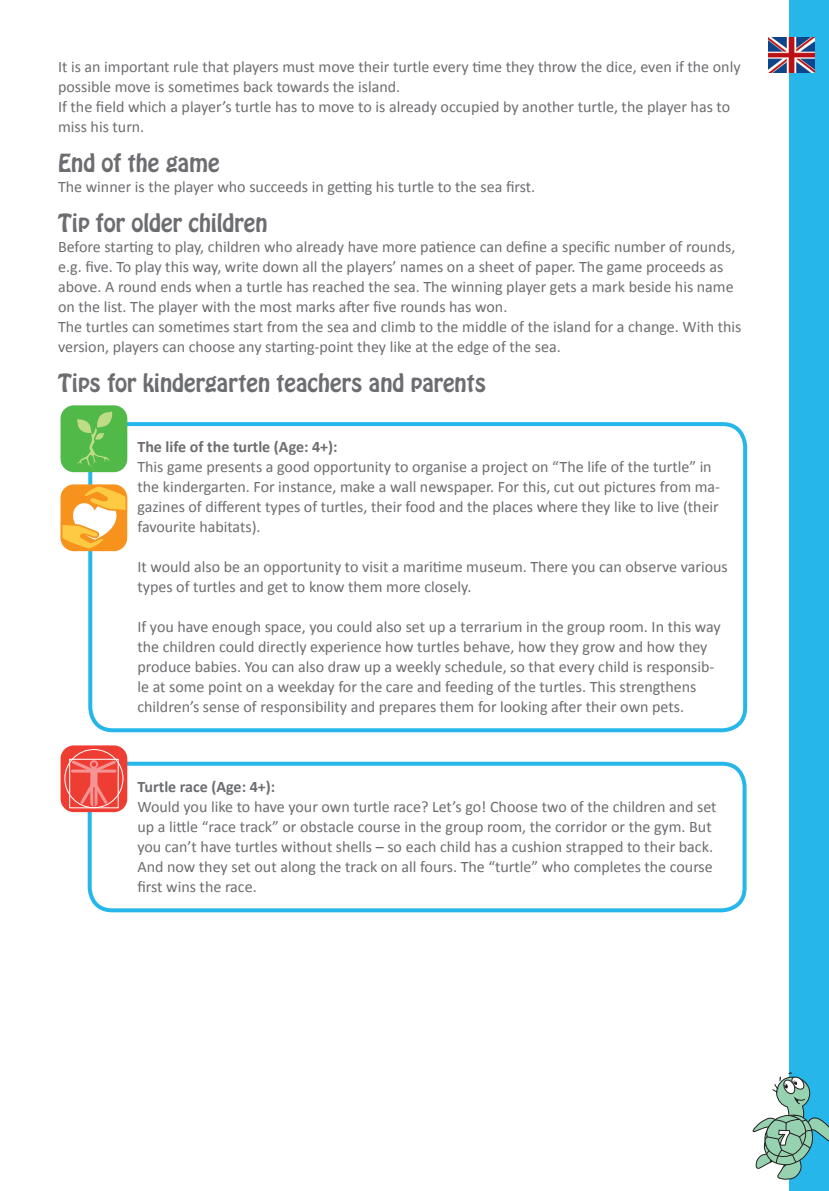
<style>
.page{position:relative;width:829px;height:1191px;background:#fff}
.page>*{position:absolute;margin:0;border:0;box-sizing:border-box;transform-origin:0 0}
.t1{font:700 24px "Berlin Sans FB Demi";color:#fff}
.t2{font:22px "Hobo Std";color:#6c6d70}
.t3{font:16px/20px "Calibri";color:#6c6d70}
.t4{font:700 16px "Calibri";color:#6c6d70}
</style>
<div class="page">
<div style="left:789px;top:0;width:40px;height:1191px;background:#26b6ea"></div>
<svg style="left:752px;top:1072px;width:77px;height:108px"></svg>
<img style="left:768px;top:38px;width:47px;height:34px">
<div style="left:88px;top:422px;width:659px;height:310px;border:4px solid #26b6ea;border-radius:23px"></div>
<div style="left:88px;top:761px;width:659px;height:151px;border:4px solid #26b6ea;border-radius:23px"></div>
<div style="left:61px;top:405px;width:66px;height:67px;background:#51b948;border-radius:13px"></div>
<svg style="left:77px;top:411px;width:36px;height:56px"></svg>
<svg style="left:61px;top:484px;width:66px;height:67px"></svg>
<svg style="left:61px;top:745px;width:66px;height:67px;background:#f06059"></svg>
<p class="t3" style="left:58px;top:57px;width:684px">It is an important rule that players must move their turtle every time they throw the dice, even if the only possible move is sometimes back towards the island.</p>
<p class="t3" style="left:58px;top:97px;width:674px">If the field which a player’s turtle has to move to is already occupied by another turtle, the player has to miss his turn.</p>
<p class="t2" style="left:58px;top:148px;width:163px">End of the game</p>
<p class="t3" style="left:58px;top:177px;width:479px">The winner is the player who succeeds in getting his turtle to the sea first.</p>
<p class="t2" style="left:58px;top:208px;width:211px">Tip for older children</p>
<p class="t3" style="left:58px;top:237px;width:679px">Before starting to play, children who already have more patience can define a specific number of rounds, e.g. five. To play this way, write down all the players’ names on a sheet of paper. The game proceeds as above. A round ends when a turtle has reached the sea. The winning player gets a mark beside his name on the list. The player with the most marks after five rounds has won.</p>
<p class="t3" style="left:58px;top:317px;width:685px">The turtles can sometimes start from the sea and climb to the middle of the island for a change. With this version, players can choose any starting-point they like at the edge of the sea.</p>
<p class="t2" style="left:58px;top:368px;width:430px">Tips for kindergarten teachers and parents</p>
<p class="t4" style="left:137px;top:436px;width:202px">The life of the turtle (Age: 4+):</p>
<p class="t3" style="left:137px;top:457px;width:584px">This game presents a good opportunity to organise a project on “The life of the turtle” in the kindergarten. For instance, make a wall newspaper. For this, cut out pictures from ma&shy;gazines of different types of turtles, their food and the places where they like to live (their favourite habitats).</p>
<p class="t3" style="left:137px;top:557px;width:592px">It would also be an opportunity to visit a maritime museum. There you can observe various types of turtles and get to know them more closely.</p>
<p class="t3" style="left:137px;top:617px;width:585px">If you have enough space, you could also set up a terrarium in the group room. In this way the children could directly experience how turtles behave, how they grow and how they produce babies. You can also draw up a weekly schedule, so that every child is responsib&shy;le at some point on a weekday for the care and feeding of the turtles. This strengthens children’s sense of responsibility and prepares them for looking after their own pets.</p>
<p class="t4" style="left:137px;top:776px;width:139px">Turtle race (Age: 4+):</p>
<p class="t3" style="left:137px;top:797px;width:581px">Would you like to have your own turtle race? Let’s go! Choose two of the children and set up a little “race track” or obstacle course in the group room, the corridor or the gym. But you can’t have turtles without shells – so each child has a cushion strapped to their back.<br>And now they set out along the track on all fours. The “turtle” who completes the course first wins the race.</p>
<h1 class="t1" style="left:778px;top:1122px;width:13px">7</h1>
</div>
